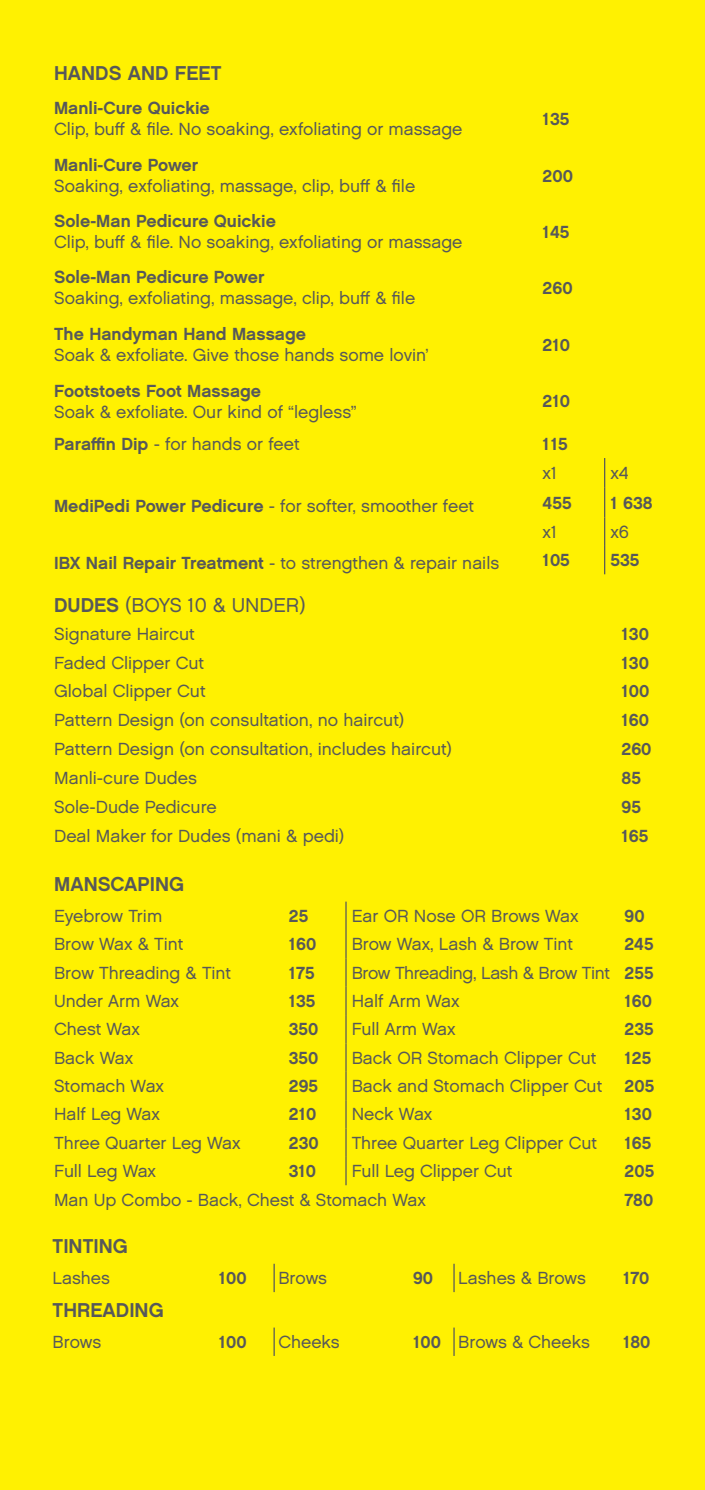
<style>
.page{position:relative;width:705px;height:1490px;background:#fff}
.page>*{position:absolute;margin:0;border:0;box-sizing:border-box;transform-origin:0 0}
.t1{font:20px "Chalet New York Nineteen Sixty";color:#57585a}
.t2{font:20px "Chalet London Nineteen Sixty";color:#57585a}
.t3{font:17.5px "Chalet London Nineteen Sixty";color:#57585a}
.t4{font:17.5px "Chalet New York Nineteen Sixty";color:#57585a}
.t5{font:17.5px "Chalet London Nineteen Sixty";letter-spacing:-.02em;color:#57585a}
.s1{font-family:"Chalet New York Nineteen Sixty"}
</style>
<div class="page">
<div style="left:0;top:0;width:705px;height:1489px;background:#fff101"></div>
<hr style="left:273px;top:1263px;width:2px;height:28px;background:#57585a">
<svg style="left:453px;top:1263px;width:1px;height:28px"></svg>
<hr style="left:273px;top:1327px;width:2px;height:28px;background:#57585a">
<svg style="left:453px;top:1327px;width:1px;height:28px"></svg>
<hr style="left:345px;top:901px;width:2px;height:28px;background:#57585a">
<hr style="left:345px;top:929px;width:2px;height:29px;background:#57585a">
<hr style="left:345px;top:958px;width:2px;height:28px;background:#57585a">
<hr style="left:345px;top:986px;width:2px;height:28px;background:#57585a">
<hr style="left:345px;top:1014px;width:2px;height:29px;background:#57585a">
<hr style="left:345px;top:1043px;width:2px;height:28px;background:#57585a">
<hr style="left:345px;top:1071px;width:2px;height:28px;background:#57585a">
<hr style="left:345px;top:1099px;width:2px;height:29px;background:#57585a">
<hr style="left:345px;top:1128px;width:2px;height:28px;background:#57585a">
<hr style="left:345px;top:1156px;width:2px;height:29px;background:#57585a">
<hr style="left:604px;top:458px;width:1px;height:30px;background:#57585a">
<svg style="left:604px;top:488px;width:1px;height:86px"></svg>
<p class="t1" style="left:54px;top:61px;width:169px">HANDS AND FEET</p>
<p class="t4" style="left:54px;top:98px;width:157px">Manli-Cure Quickie</p>
<p class="t3" style="left:54px;top:119px;width:410px">Clip, buff &amp; file. No soaking, exfoliating or massage</p>
<p class="t4" style="left:54px;top:154px;width:146px">Manli-Cure Power</p>
<p class="t3" style="left:54px;top:175px;width:363px">Soaking, exfoliating, massage, clip, buff &amp; file</p>
<p class="t4" style="left:54px;top:210px;width:223px">Sole-Man Pedicure Quickie</p>
<p class="t3" style="left:54px;top:231px;width:410px">Clip, buff &amp; file. No soaking, exfoliating or massage</p>
<p class="t4" style="left:54px;top:267px;width:212px">Sole-Man Pedicure Power</p>
<p class="t3" style="left:54px;top:288px;width:363px">Soaking, exfoliating, massage, clip, buff &amp; file</p>
<p class="t4" style="left:54px;top:323px;width:253px">The Handyman Hand Massage</p>
<p class="t3" style="left:54px;top:344px;width:376px">Soak &amp; exfoliate. Give those hands some lovin’</p>
<p class="t4" style="left:54px;top:380px;width:208px">Footstoets Foot Massage</p>
<p class="t3" style="left:54px;top:401px;width:304px">Soak &amp; exfoliate. Our kind of “legless”</p>
<p class="t4" style="left:542px;top:108px;width:28px">135</p>
<p class="t4" style="left:542px;top:165px;width:32px">200</p>
<p class="t4" style="left:542px;top:221px;width:28px">145</p>
<p class="t4" style="left:542px;top:277px;width:32px">260</p>
<p class="t4" style="left:542px;top:334px;width:29px">210</p>
<p class="t4" style="left:542px;top:390px;width:29px">210</p>
<p class="t3" style="left:54px;top:433px;width:247px"><span class="s1">Paraffin Dip</span> - for hands or feet</p>
<p class="t4" style="left:542px;top:433px;width:27px">115</p>
<p class="t3" style="left:54px;top:495px;width:421px"><span class="s1">MediPedi Power Pedicure</span> - for softer, smoother feet</p>
<p class="t3" style="left:54px;top:552px;width:446px"><span class="s1">IBX Nail Repair Treatment</span> - to strengthen &amp; repair nails</p>
<p class="t3" style="left:542px;top:462px;width:16px">x1</p>
<p class="t3" style="left:610px;top:462px;width:20px">x4</p>
<p class="t4" style="left:542px;top:492px;width:31px">455</p>
<p class="t4" style="left:610px;top:492px;width:44px">1 638</p>
<p class="t3" style="left:542px;top:521px;width:16px">x1</p>
<p class="t3" style="left:610px;top:521px;width:20px">x6</p>
<p class="t4" style="left:542px;top:549px;width:29px">105</p>
<p class="t4" style="left:610px;top:549px;width:31px">535</p>
<p class="t2" style="left:54px;top:592px;width:253px"><span class="s1">DUDES</span> (BOYS 10 &amp; UNDER)</p>
<p class="t3" style="left:54px;top:623px;width:142px">Signature Haircut</p>
<p class="t4" style="left:621px;top:623px;width:29px">130</p>
<p class="t3" style="left:54px;top:651px;width:151px">Faded Clipper Cut</p>
<p class="t4" style="left:621px;top:651px;width:29px">130</p>
<p class="t3" style="left:54px;top:680px;width:153px">Global Clipper Cut</p>
<p class="t4" style="left:621px;top:680px;width:29px">100</p>
<p class="t3" style="left:54px;top:709px;width:352px">Pattern Design (on consultation, no haircut)</p>
<p class="t4" style="left:621px;top:709px;width:29px">160</p>
<p class="t3" style="left:54px;top:738px;width:399px">Pattern Design (on consultation, includes haircut)</p>
<p class="t4" style="left:621px;top:738px;width:32px">260</p>
<p class="t3" style="left:54px;top:767px;width:144px">Manli-cure Dudes</p>
<p class="t4" style="left:621px;top:767px;width:21px">85</p>
<p class="t3" style="left:54px;top:796px;width:164px">Sole-Dude Pedicure</p>
<p class="t4" style="left:621px;top:796px;width:21px">95</p>
<p class="t3" style="left:54px;top:824px;width:292px">Deal Maker for Dudes (mani &amp; pedi)</p>
<p class="t4" style="left:621px;top:825px;width:28px">165</p>
<p class="t1" style="left:54px;top:871px;width:131px">MANSCAPING</p>
<p class="t3" style="left:54px;top:905px;width:110px">Eyebrow Trim</p>
<p class="t4" style="left:289px;top:905px;width:21px">25</p>
<p class="t3" style="left:352px;top:905px;width:228px">Ear OR Nose OR Brows Wax</p>
<p class="t4" style="left:624px;top:905px;width:22px">90</p>
<p class="t3" style="left:54px;top:933px;width:130px">Brow Wax &amp; Tint</p>
<p class="t4" style="left:289px;top:933px;width:29px">160</p>
<p class="t3" style="left:352px;top:933px;width:223px">Brow Wax, Lash &amp; Brow Tint</p>
<p class="t4" style="left:624px;top:933px;width:30px">245</p>
<p class="t3" style="left:54px;top:961px;width:178px">Brow Threading &amp; Tint</p>
<p class="t4" style="left:289px;top:961px;width:27px">175</p>
<p class="t5" style="left:352px;top:961px;width:260px">Brow Threading, Lash &amp; Brow Tint</p>
<p class="t4" style="left:624px;top:961px;width:31px">255</p>
<p class="t3" style="left:54px;top:990px;width:126px">Under Arm Wax</p>
<p class="t4" style="left:289px;top:990px;width:28px">135</p>
<p class="t3" style="left:352px;top:990px;width:109px">Half Arm Wax</p>
<p class="t4" style="left:624px;top:990px;width:29px">160</p>
<p class="t3" style="left:54px;top:1018px;width:87px">Chest Wax</p>
<p class="t4" style="left:289px;top:1018px;width:31px">350</p>
<p class="t3" style="left:352px;top:1018px;width:105px">Full Arm Wax</p>
<p class="t4" style="left:624px;top:1018px;width:31px">235</p>
<p class="t3" style="left:54px;top:1046px;width:81px">Back Wax</p>
<p class="t4" style="left:289px;top:1046px;width:31px">350</p>
<p class="t3" style="left:352px;top:1046px;width:246px">Back OR Stomach Clipper Cut</p>
<p class="t4" style="left:624px;top:1046px;width:28px">125</p>
<p class="t3" style="left:54px;top:1075px;width:111px">Stomach Wax</p>
<p class="t4" style="left:289px;top:1075px;width:31px">295</p>
<p class="t3" style="left:352px;top:1075px;width:252px">Back and Stomach Clipper Cut</p>
<p class="t4" style="left:624px;top:1075px;width:31px">205</p>
<p class="t3" style="left:54px;top:1103px;width:107px">Half Leg Wax</p>
<p class="t4" style="left:289px;top:1103px;width:29px">210</p>
<p class="t3" style="left:352px;top:1103px;width:82px">Neck Wax</p>
<p class="t4" style="left:624px;top:1103px;width:29px">130</p>
<p class="t3" style="left:54px;top:1131px;width:188px">Three Quarter Leg Wax</p>
<p class="t4" style="left:289px;top:1131px;width:31px">230</p>
<p class="t3" style="left:352px;top:1131px;width:247px">Three Quarter Leg Clipper Cut</p>
<p class="t4" style="left:624px;top:1131px;width:28px">165</p>
<p class="t3" style="left:54px;top:1160px;width:103px">Full Leg Wax</p>
<p class="t4" style="left:289px;top:1160px;width:29px">310</p>
<p class="t3" style="left:352px;top:1160px;width:162px">Full Leg Clipper Cut</p>
<p class="t4" style="left:624px;top:1160px;width:31px">205</p>
<p class="t3" style="left:54px;top:1188px;width:373px">Man Up Combo - Back, Chest &amp; Stomach Wax</p>
<p class="t4" style="left:624px;top:1188px;width:30px">780</p>
<p class="t1" style="left:53px;top:1233px;width:77px">TINTING</p>
<p class="t3" style="left:53px;top:1266px;width:59px">Lashes</p>
<p class="t4" style="left:219px;top:1267px;width:29px">100</p>
<p class="t3" style="left:278px;top:1266px;width:50px">Brows</p>
<p class="t4" style="left:413px;top:1267px;width:22px">90</p>
<p class="t3" style="left:458px;top:1266px;width:129px">Lashes &amp; Brows</p>
<p class="t4" style="left:623px;top:1267px;width:28px">170</p>
<p class="t1" style="left:53px;top:1297px;width:113px">THREADING</p>
<p class="t3" style="left:53px;top:1330px;width:50px">Brows</p>
<p class="t4" style="left:219px;top:1330px;width:29px">100</p>
<p class="t3" style="left:278px;top:1330px;width:63px">Cheeks</p>
<p class="t4" style="left:413px;top:1330px;width:29px">100</p>
<p class="t3" style="left:458px;top:1330px;width:133px">Brows &amp; Cheeks</p>
<p class="t4" style="left:623px;top:1330px;width:29px">180</p>
</div>
